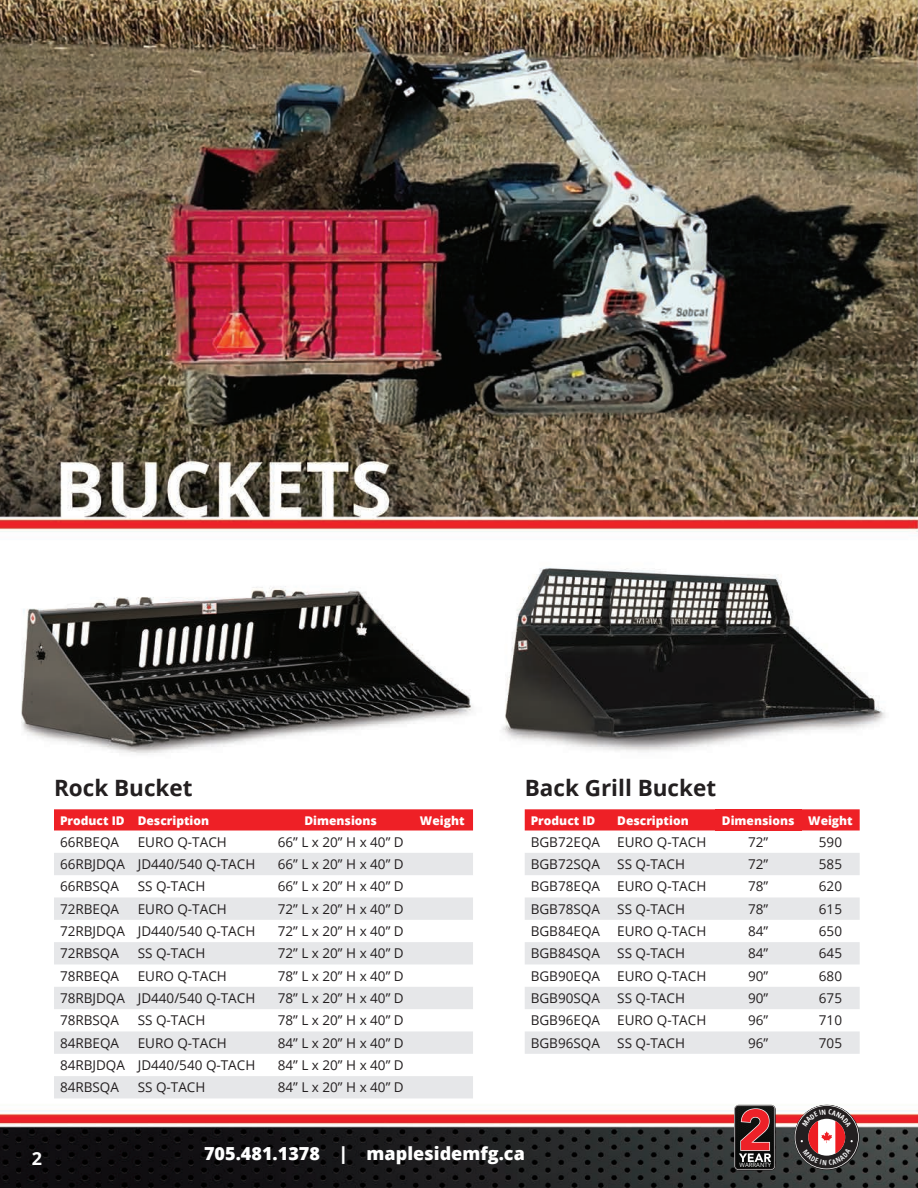
<style>
.page{position:relative;width:918px;height:1188px;background:#fff}
.page>*{position:absolute;margin:0;border:0;box-sizing:border-box;transform-origin:0 0}
.t1{font:700 22.5px "Open Sans";color:#231f20}
.t2{font:800 18px "Open Sans";color:#fff}
.t3{font:700 18px "Open Sans";color:#fff}
.t4{font:13.5px "Open Sans";color:#231f20}
.t5{font:800 12px "Open Sans";color:#fff}
.t6{font:6px "Open Sans";color:#fff}
</style>
<div class="page">
<img style="left:0;top:0;width:918px;height:1188px">
<svg style="left:734px;top:1105px;width:42px;height:66px"></svg>
<svg style="left:734px;top:1105px;width:41px;height:65px"></svg>
<div style="left:735px;top:1106px;width:40px;height:63px;background:#181717;border-radius:4px"></div>
<div style="left:736px;top:1107px;width:37px;height:61px;background:#040503;border-radius:3px"></div>
<svg style="left:739px;top:1108px;width:32px;height:54px"></svg>
<svg style="left:54px;top:809px;width:419px;height:22px;background:#ee282d"></svg>
<svg style="left:54px;top:853px;width:419px;height:245px;fill:#e6e7e9"></svg>
<svg style="left:525px;top:809px;width:335px;height:22px;background:#ee282e"></svg>
<div style="left:715px;top:809px;width:86px;height:22px;background:#ee2026"></div>
<svg style="left:525px;top:853px;width:335px;height:201px;fill:#e6e7e9"></svg>
<svg style="left:795px;top:1105px;width:64px;height:64px"></svg>
<h1 class="t1" style="left:54px;top:772px;width:140px">Rock Bucket</h1>
<h1 class="t1" style="left:525px;top:772px;width:193px">Back Grill Bucket</h1>
<p class="t5" style="left:60px;top:811px;width:151px">Product ID Description</p>
<p class="t5" style="left:304px;top:811px;width:74px">Dimensions</p>
<p class="t5" style="left:420px;top:811px;width:46px">Weight</p>
<p class="t4" style="left:60px;top:833px;width:61px">66RBEQA</p>
<p class="t4" style="left:138px;top:833px;width:91px">EURO Q-TACH</p>
<p class="t4" style="left:278px;top:833px;width:128px">66” L x 20” H x 40” D</p>
<p class="t4" style="left:60px;top:855px;width:197px">66RBJDQA JD440/540 Q-TACH</p>
<p class="t4" style="left:278px;top:855px;width:128px">66” L x 20” H x 40” D</p>
<p class="t4" style="left:60px;top:877px;width:61px">66RBSQA</p>
<p class="t4" style="left:138px;top:877px;width:69px">SS Q-TACH</p>
<p class="t4" style="left:278px;top:877px;width:128px">66” L x 20” H x 40” D</p>
<p class="t4" style="left:60px;top:900px;width:61px">72RBEQA</p>
<p class="t4" style="left:138px;top:900px;width:91px">EURO Q-TACH</p>
<p class="t4" style="left:278px;top:900px;width:128px">72” L x 20” H x 40” D</p>
<p class="t4" style="left:60px;top:922px;width:197px">72RBJDQA JD440/540 Q-TACH</p>
<p class="t4" style="left:278px;top:922px;width:128px">72” L x 20” H x 40” D</p>
<p class="t4" style="left:60px;top:944px;width:61px">72RBSQA</p>
<p class="t4" style="left:138px;top:944px;width:69px">SS Q-TACH</p>
<p class="t4" style="left:278px;top:944px;width:128px">72” L x 20” H x 40” D</p>
<p class="t4" style="left:60px;top:967px;width:61px">78RBEQA</p>
<p class="t4" style="left:138px;top:967px;width:91px">EURO Q-TACH</p>
<p class="t4" style="left:278px;top:967px;width:128px">78” L x 20” H x 40” D</p>
<p class="t4" style="left:60px;top:989px;width:197px">78RBJDQA JD440/540 Q-TACH</p>
<p class="t4" style="left:278px;top:989px;width:128px">78” L x 20” H x 40” D</p>
<p class="t4" style="left:60px;top:1011px;width:61px">78RBSQA</p>
<p class="t4" style="left:138px;top:1011px;width:69px">SS Q-TACH</p>
<p class="t4" style="left:278px;top:1011px;width:128px">78” L x 20” H x 40” D</p>
<p class="t4" style="left:60px;top:1034px;width:61px">84RBEQA</p>
<p class="t4" style="left:138px;top:1034px;width:91px">EURO Q-TACH</p>
<p class="t4" style="left:278px;top:1034px;width:128px">84” L x 20” H x 40” D</p>
<p class="t4" style="left:60px;top:1056px;width:197px">84RBJDQA JD440/540 Q-TACH</p>
<p class="t4" style="left:278px;top:1056px;width:128px">84” L x 20” H x 40” D</p>
<p class="t4" style="left:60px;top:1078px;width:61px">84RBSQA</p>
<p class="t4" style="left:138px;top:1078px;width:69px">SS Q-TACH</p>
<p class="t4" style="left:278px;top:1078px;width:128px">84” L x 20” H x 40” D</p>
<p class="t5" style="left:531px;top:811px;width:66px">Product ID</p>
<p class="t5" style="left:617px;top:811px;width:73px">Description</p>
<p class="t5" style="left:722px;top:811px;width:132px">Dimensions Weight</p>
<p class="t4" style="left:531px;top:833px;width:71px">BGB72EQA</p>
<p class="t4" style="left:617px;top:833px;width:91px">EURO Q-TACH</p>
<p class="t4" style="left:748px;top:833px;width:22px">72”</p>
<p class="t4" style="left:819px;top:833px;width:25px">590</p>
<p class="t4" style="left:531px;top:855px;width:71px">BGB72SQA</p>
<p class="t4" style="left:617px;top:855px;width:69px">SS Q-TACH</p>
<p class="t4" style="left:748px;top:855px;width:22px">72”</p>
<p class="t4" style="left:819px;top:855px;width:25px">585</p>
<p class="t4" style="left:531px;top:877px;width:71px">BGB78EQA</p>
<p class="t4" style="left:617px;top:877px;width:91px">EURO Q-TACH</p>
<p class="t4" style="left:748px;top:877px;width:22px">78”</p>
<p class="t4" style="left:819px;top:877px;width:25px">620</p>
<p class="t4" style="left:531px;top:900px;width:71px">BGB78SQA</p>
<p class="t4" style="left:617px;top:900px;width:69px">SS Q-TACH</p>
<p class="t4" style="left:748px;top:900px;width:22px">78”</p>
<p class="t4" style="left:819px;top:900px;width:25px">615</p>
<p class="t4" style="left:531px;top:922px;width:71px">BGB84EQA</p>
<p class="t4" style="left:617px;top:922px;width:91px">EURO Q-TACH</p>
<p class="t4" style="left:748px;top:922px;width:22px">84”</p>
<p class="t4" style="left:819px;top:922px;width:25px">650</p>
<p class="t4" style="left:531px;top:944px;width:71px">BGB84SQA</p>
<p class="t4" style="left:617px;top:944px;width:69px">SS Q-TACH</p>
<p class="t4" style="left:748px;top:944px;width:22px">84”</p>
<p class="t4" style="left:819px;top:944px;width:25px">645</p>
<p class="t4" style="left:531px;top:967px;width:71px">BGB90EQA</p>
<p class="t4" style="left:617px;top:967px;width:91px">EURO Q-TACH</p>
<p class="t4" style="left:748px;top:967px;width:22px">90”</p>
<p class="t4" style="left:819px;top:967px;width:25px">680</p>
<p class="t4" style="left:531px;top:989px;width:71px">BGB90SQA</p>
<p class="t4" style="left:617px;top:989px;width:69px">SS Q-TACH</p>
<p class="t4" style="left:748px;top:989px;width:22px">90”</p>
<p class="t4" style="left:819px;top:989px;width:25px">675</p>
<p class="t4" style="left:531px;top:1011px;width:71px">BGB96EQA</p>
<p class="t4" style="left:617px;top:1011px;width:91px">EURO Q-TACH</p>
<p class="t4" style="left:748px;top:1011px;width:22px">96”</p>
<p class="t4" style="left:819px;top:1011px;width:25px">710</p>
<p class="t4" style="left:531px;top:1034px;width:71px">BGB96SQA</p>
<p class="t4" style="left:617px;top:1034px;width:69px">SS Q-TACH</p>
<p class="t4" style="left:748px;top:1034px;width:22px">96”</p>
<p class="t4" style="left:819px;top:1034px;width:25px">705</p>
<h2 class="t3" style="left:32px;top:1146px;width:12px">2</h2>
<h2 class="t2" style="left:204px;top:1140px;width:322px">705.481.1378 | maplesidemfg.ca</h2>
<p class="t6" style="left:740px;top:1161px;width:33px">WARRANTY</p>
</div>
